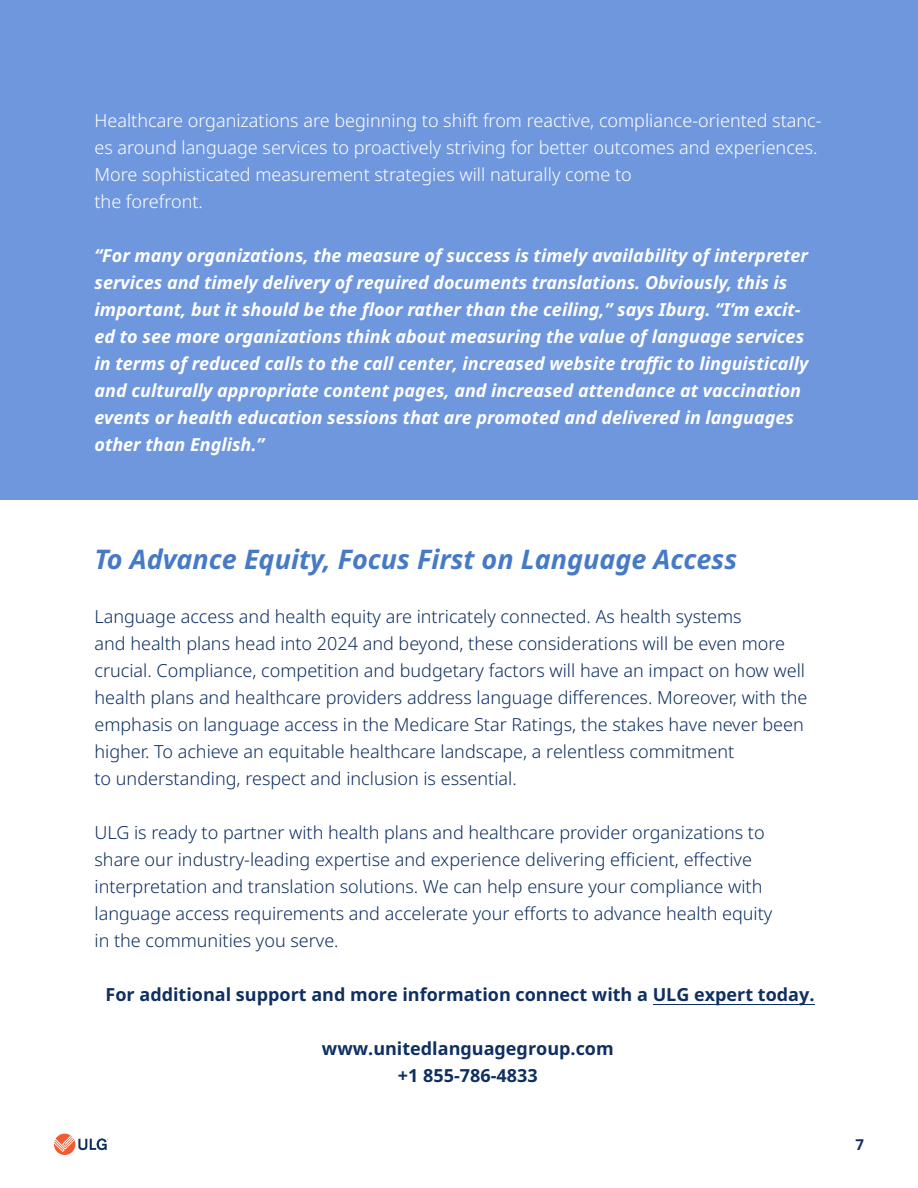
<style>
.page{position:relative;width:918px;height:1188px;background:#fff}
.page>*{position:absolute;margin:0;border:0;box-sizing:border-box;transform-origin:0 0}
.t1{font:italic 700 27px "Noto Sans";color:#467ac6}
.t2{font:300 18px/27px "Noto Sans";color:#0e2f60}
.t3{font:italic 700 18px/27px "Noto Sans";color:#fff}
.t4{font:300 18px/27px "Noto Sans";color:#fff}
.t5{font:700 18px/27px "Noto Sans";color:#0e2f60;text-align:center}
.t6{font:700 15px "Noto Sans";color:#0e2f60}
</style>
<div class="page">
<div style="left:0;top:0;width:918px;height:500px;background:#6f97dd"></div>
<hr style="left:653px;top:1004px;width:162px;height:1px;background:#0e2f60">
<svg style="left:54px;top:1134px;width:54px;height:21px"></svg>
<p class="t4" style="left:94px;top:108px;width:729px">Healthcare organizations are beginning to shift from reactive, compliance-oriented stanc&shy;es around language services to proactively striving for better outcomes and experiences.<br>More sophisticated measurement strategies will naturally come to<br>the forefront.</p>
<p class="t3" style="left:94px;top:243px;width:716px">“For many organizations, the measure of success is timely availability of interpreter services and timely delivery of required documents translations. Obviously, this is important, but it should be the floor rather than the ceiling,” says Iburg. “I’m excit&shy;ed to see more organizations think about measuring the value of language services in terms of reduced calls to the call center, increased website traffic to linguistically and culturally appropriate content pages, and increased attendance at vaccination events or health education sessions that are promoted and delivered in languages other than English.”</p>
<h1 class="t1" style="left:94px;top:540px;width:644px">To Advance Equity, Focus First on Language Access</h1>
<p class="t2" style="left:94px;top:603px;width:714px">Language access and health equity are intricately connected. As health systems<br>and health plans head into 2024 and beyond, these considerations will be even more crucial. Compliance, competition and budgetary factors will have an impact on how well health plans and healthcare providers address language differences. Moreover, with the emphasis on language access in the Medicare Star Ratings, the stakes have never been higher. To achieve an equitable healthcare landscape, a relentless commitment<br>to understanding, respect and inclusion is essential.</p>
<p class="t2" style="left:94px;top:819px;width:679px">ULG is ready to partner with health plans and healthcare provider organizations to share our industry-leading expertise and experience delivering efficient, effective interpretation and translation solutions. We can help ensure your compliance with language access requirements and accelerate your efforts to advance health equity in the communities you serve.</p>
<p class="t5" style="left:106px;top:981px;width:710px">For additional support and more information connect with a ULG expert today.</p>
<p class="t5" style="left:322px;top:1035px;width:293px">www.unitedlanguagegroup.com +1 855-786-4833</p>
<p class="t6" style="left:855px;top:1136px;width:10px">7</p>
</div>
